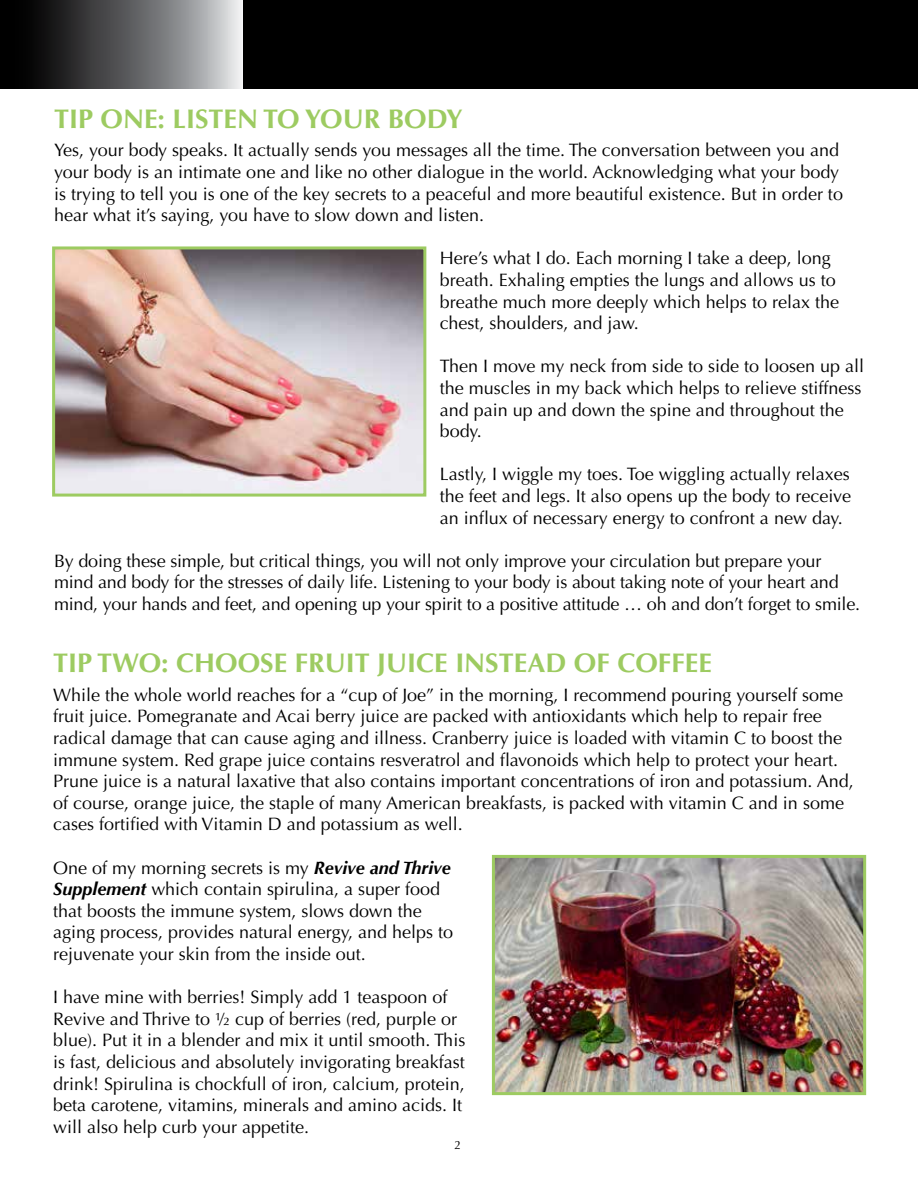
<style>
.page{position:relative;width:918px;height:1188px;background:#fff}
.page>*{position:absolute;margin:0;border:0;box-sizing:border-box;transform-origin:0 0}
.t1{font:700 27px "Optima LT Std";color:#9dcb61}
.t2{font:18px/21.6px "Optima LT Std";color:#000}
.t3{font:12px "Optima LT Std";color:#000}
.s1{font-family:"Optima";font-weight:700;font-style:italic}
</style>
<div class="page">
<img style="left:56px;top:250px;width:366px;height:243px">
<div style="left:52px;top:246px;width:374px;height:251px;border:3px solid #9dcb61"></div>
<img style="left:496px;top:859px;width:366px;height:232px">
<div style="left:492px;top:855px;width:374px;height:240px;border:3px solid #9dcb61"></div>
<svg style="left:1px;top:1px;width:241px;height:88px;background:#5c5d5f"></svg>
<div style="left:243px;top:1px;width:675px;height:88px;background:#000"></div>
<h1 class="t1" style="left:54px;top:103px;width:410px">TIP ONE: LISTEN TO YOUR BODY</h1>
<p class="t2" style="left:54px;top:140px;width:791px">Yes, your body speaks. It actually sends you messages all the time. The conversation between you and your body is an intimate one and like no other dialogue in the world. Acknowledging what your body is trying to tell you is one of the key secrets to a peaceful and more beautiful existence. But in order to hear what it’s saying, you have to slow down and listen.</p>
<p class="t2" style="left:440px;top:248px;width:401px">Here’s what I do. Each morning I take a deep, long breath. Exhaling empties the lungs and allows us to breathe much more deeply which helps to relax the chest, shoulders, and jaw.</p>
<p class="t2" style="left:440px;top:356px;width:426px">Then I move my neck from side to side to loosen up all the muscles in my back which helps to relieve stiffness and pain up and down the spine and throughout the body.</p>
<p class="t2" style="left:440px;top:464px;width:413px;text-align:justify">Lastly, I wiggle my toes. Toe wiggling actually relaxes the feet and legs. It also opens up the body to receive an influx of necessary energy to confront a new day.</p>
<p class="t2" style="left:54px;top:550px;width:808px">By doing these simple, but critical things, you will not only improve your circulation but prepare your mind and body for the stresses of daily life. Listening to your body is about taking note of your heart and mind, your hands and feet, and opening up your spirit to a positive attitude … oh and don’t forget to smile.</p>
<h1 class="t1" style="left:53px;top:647px;width:660px">TIP TWO: CHOOSE FRUIT JUICE INSTEAD OF COFFEE</h1>
<p class="t2" style="left:53px;top:684px;width:802px">While the whole world reaches for a “cup of Joe” in the morning, I recommend pouring yourself some fruit juice. Pomegranate and Acai berry juice are packed with antioxidants which help to repair free radical damage that can cause aging and illness. Cranberry juice is loaded with vitamin C to boost the immune system. Red grape juice contains resveratrol and flavonoids which help to protect your heart.<br>Prune juice is a natural laxative that also contains important concentrations of iron and potassium. And, of course, orange juice, the staple of many American breakfasts, is packed with vitamin C and in some cases fortified with Vitamin D and potassium as well.</p>
<p class="t2" style="left:53px;top:857px;width:402px">One of my morning secrets is my <span class="s1">Revive and Thrive Supplement</span> which contain spirulina, a super food that boosts the immune system, slows down the aging process, provides natural energy, and helps to rejuvenate your skin from the inside out.</p>
<p class="t2" style="left:53px;top:986px;width:414px">I have mine with berries! Simply add 1 teaspoon of Revive and Thrive to ½ cup of berries (red, purple or blue). Put it in a blender and mix it until smooth. This is fast, delicious and absolutely invigorating breakfast drink! Spirulina is chockfull of iron, calcium, protein, beta carotene, vitamins, minerals and amino acids. It will also help curb your appetite.</p>
<p class="t3" style="left:455px;top:1138px;width:8px">2</p>
</div>
